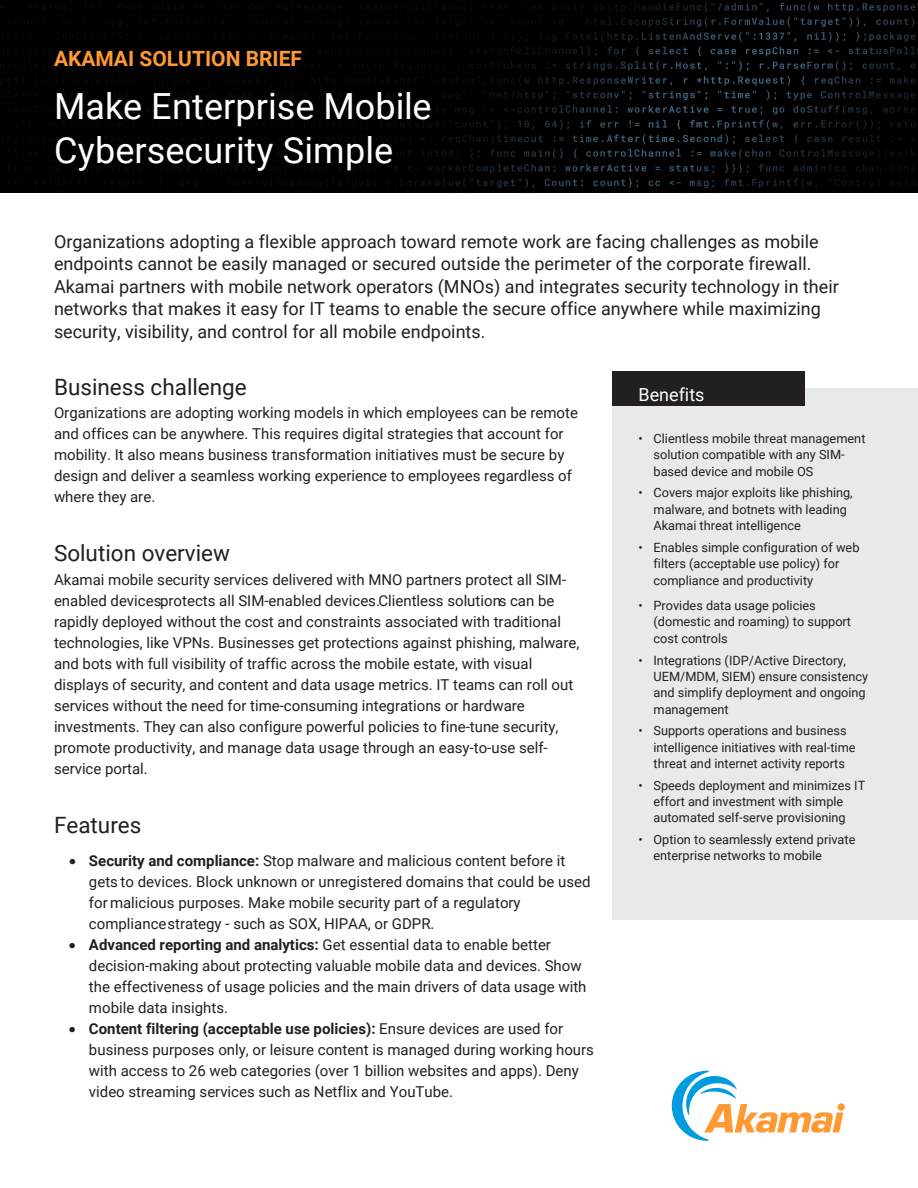
<style>
.page{position:relative;width:918px;height:1188px;background:#fff}
.page>*{position:absolute;margin:0;border:0;box-sizing:border-box;transform-origin:0 0}
.t1{font:36px/44.2px "Roboto";letter-spacing:.005em;color:#fff}
.ACS_Text_Subhead{font:22.5px "Roboto";color:#231f20}
.t2{font:700 21px "Roboto";color:#f93}
.ACS_Text_Intro_Para{font:18px/22.5px "Roboto";color:#231f20}
.Orange_Section_Black{font:18px "Roboto";color:#fff}
.ACS_Text_Subhead-2{font:15px/21px "Roboto";color:#231f20}
.t3{font:12.75px/16.4px "Roboto";color:#231f20}
.s1{font-weight:700}
.s2{font-style:inherit}
</style>
<div class="page">
<img style="left:0;top:0;width:918px;height:192px">
<svg style="left:672px;top:1071px;width:171px;height:70px"></svg>
<div style="left:612px;top:389px;width:306px;height:531px;background:#e9e9ea"></div>
<div style="left:612px;top:371px;width:192px;height:35px;background:#231f20"></div>
<p class="t2" style="left:54px;top:44px;width:250px">AKAMAI SOLUTION BRIEF</p>
<p class="t1" style="left:54px;top:83px;width:379px">Make Enterprise Mobile<br>Cybersecurity Simple</p>
<p class="ACS_Text_Intro_Para" style="left:54px;top:229px;width:786px">Organizations adopting a flexible approach toward remote work are facing challenges as mobile endpoints cannot be easily managed or secured outside the perimeter of the corporate firewall.<br>Akamai partners with mobile network operators (MNOs) and integrates security technology in their networks that makes it easy for IT teams to enable the secure office anywhere while maximizing security, visibility, and control for all mobile endpoints.</p>
<p class="ACS_Text_Subhead" style="left:54px;top:371px;width:194px">Business challenge</p>
<p class="ACS_Text_Subhead-2" style="left:54px;top:402px;width:525px">Organizations are adopting working models in which employees can be remote and offices can be anywhere. This requires digital strategies that account for mobility. It also means business transformation initiatives must be secure by design and deliver a seamless working experience to employees regardless of where they are.</p>
<p class="ACS_Text_Subhead" style="left:54px;top:537px;width:178px">Solution overview</p>
<p class="ACS_Text_Subhead-2" style="left:54px;top:568px;width:527px">Akamai mobile security services delivered with MNO partners protect all SIM&shy;enabled devices.protects all SIM-enabled devices. Clientless solution s can be rapidly deployed without the cost and constraints associated with traditional technologies, like VPNs. Businesses get protections against phishing, malware, and bots with full visibility of traffic across the mobile estate, with visual displays of security, and content and data usage metrics. IT teams can roll out services without the need for time-consuming integrations or hardware investments. They can also configure powerful policies to fine-tune security, promote productivity, and manage data usage through an easy-to-use self&shy;service portal.</p>
<p class="ACS_Text_Subhead" style="left:54px;top:809px;width:89px">Features</p>
<p class="ACS_Text_Subhead-2" style="left:89px;top:850px;width:503px;text-indent:-20px">• <span class="s1">Security and compliance:</span> Stop malware and malicious content before it gets to devices. Block unknown or unregistered domains that could be used for malicious purposes. Make mobile security part of a regulatory compliance strategy - such as SOX, HIPAA, or GDPR.</p>
<p class="ACS_Text_Subhead-2" style="left:89px;top:934px;width:499px;text-indent:-20px">• <span class="s1">Advanced reporting and analytics:</span> Get essential data to enable better decision-making about protecting valuable mobile data and devices. Show the effectiveness of usage policies and the main drivers of data usage with mobile data insights.</p>
<p class="ACS_Text_Subhead-2" style="left:89px;top:1018px;width:507px;text-indent:-20px">• <span class="s1">Content filtering (acceptable use policies):</span> Ensure devices are used for business purposes only, or leisure content is managed during working hours with access to 26 web categories (over 1 billion websites and apps). Deny video streaming services such as Netflix and YouTube.</p>
<p class="Orange_Section_Black" style="left:639px;top:382px;width:68px">Benefits</p>
<p class="t3" style="left:654px;top:430px;width:213px;text-indent:-15px"><span class="s2">•</span> Clientless mobile threat management solution compatible with any SIM&shy;based device and mobile OS</p>
<p class="t3" style="left:654px;top:484px;width:201px;text-indent:-15px"><span class="s2">•</span> Covers major exploits like phishing, malware, and botnets with leading<br>Akamai threat intelligence</p>
<p class="t3" style="left:654px;top:539px;width:207px;text-indent:-15px"><span class="s2">•</span> Enables simple configuration of web filters (acceptable use policy) for compliance and productivity</p>
<p class="t3" style="left:654px;top:597px;width:199px;text-indent:-15px"><span class="s2">•</span> Provides data usage policies (domestic and roaming) to support cost controls</p>
<p class="t3" style="left:654px;top:651px;width:216px;text-indent:-15px"><span class="s2">•</span> Integrations (IDP/Active Directory,<br>UEM/MDM, SIEM) ensure consistency and simplify deployment and ongoing management</p>
<p class="t3" style="left:654px;top:722px;width:204px;text-indent:-15px"><span class="s2">•</span> Supports operations and business intelligence initiatives with real-time threat and internet activity reports</p>
<p class="t3" style="left:639px;top:777px;width:228px;text-align:center"><span class="s2">•</span> Speeds deployment and minimizes IT effort and investment with simple automated self-serve provisioning</p>
<p class="t3" style="left:654px;top:831px;width:203px;text-indent:-15px"><span class="s2">•</span> Option to seamlessly extend private enterprise networks to mobile</p>
</div>
